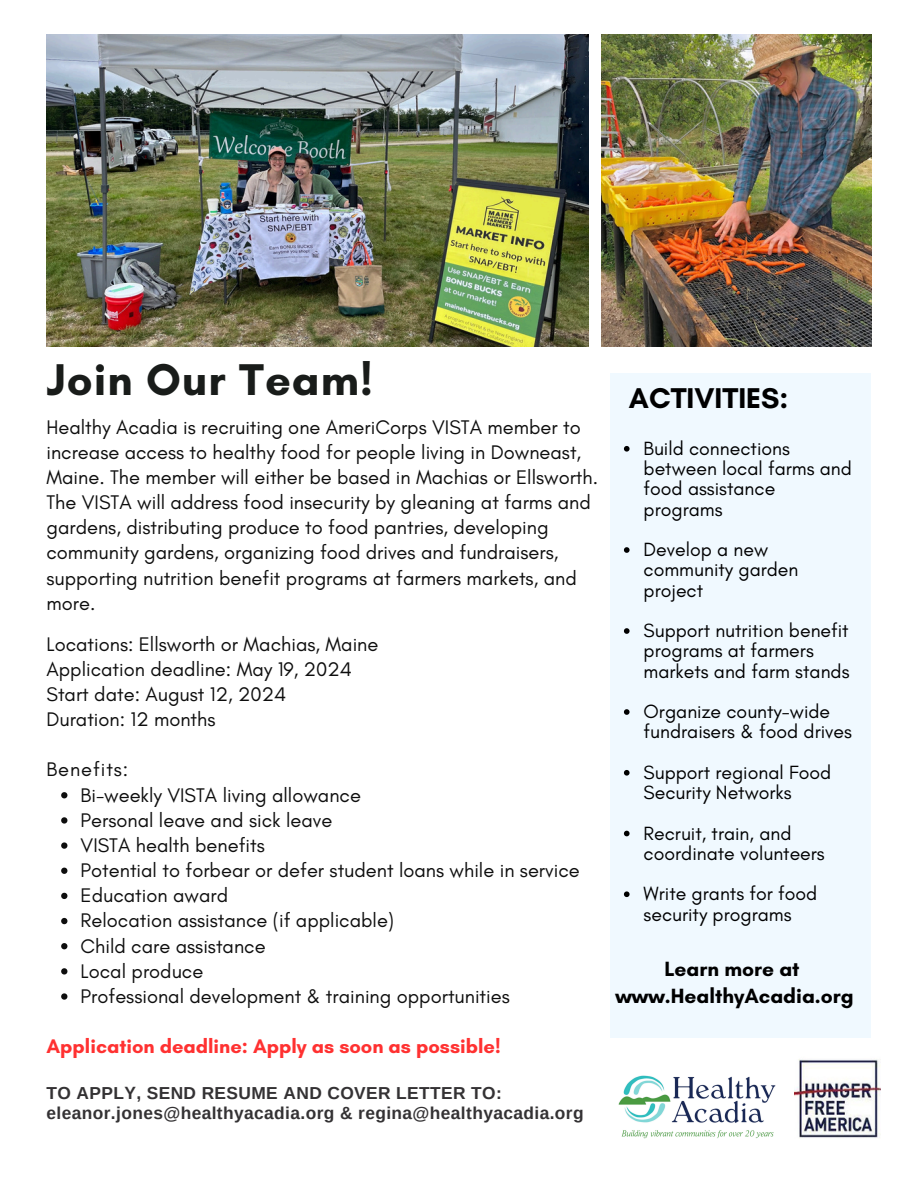
<style>
.page{position:relative;width:918px;height:1188px;background:#fff}
.page>*{position:absolute;margin:0;border:0;box-sizing:border-box;transform-origin:0 0}
.t1{font:700 45.3px "Glacial Indifference";letter-spacing:.025em;color:#191c1a}
.t2{font:700 29.1px "Glacial Indifference";color:#000}
.t3{font:700 21px/27px "Glacial Indifference";color:#000;text-align:center}
.t4{font:20.1px/25.2px "Glacial Indifference";color:#0e0e0e}
.t5{font:700 20.1px "Glacial Indifference";color:#ff3131}
.t6{font:20.1px "Glacial Indifference";letter-spacing:.045em;color:#0e0e0e}
.t7{font:19.5px/20.2px "Glacial Indifference";color:#000}
.t8{font:700 17.4px/20.2px "Arimo";letter-spacing:.025em;color:#343234}
</style>
<div class="page">
<img style="left:46px;top:35px;width:543px;height:311px">
<img style="left:601px;top:35px;width:270px;height:311px">
<img style="left:795px;top:1059px;width:85px;height:79px">
<div style="left:610px;top:373px;width:261px;height:665px;background:#f0f9ff"></div>
<img style="left:618px;top:1075px;width:158px;height:64px">
<svg style="left:61px;top:792px;width:6px;height:6px"></svg>
<svg style="left:61px;top:817px;width:6px;height:7px"></svg>
<svg style="left:61px;top:842px;width:6px;height:7px"></svg>
<svg style="left:61px;top:868px;width:6px;height:6px"></svg>
<svg style="left:61px;top:893px;width:6px;height:6px"></svg>
<svg style="left:61px;top:918px;width:6px;height:6px"></svg>
<svg style="left:61px;top:943px;width:6px;height:6px"></svg>
<svg style="left:61px;top:968px;width:6px;height:7px"></svg>
<svg style="left:61px;top:993px;width:6px;height:7px"></svg>
<svg style="left:624px;top:446px;width:6px;height:6px"></svg>
<svg style="left:624px;top:547px;width:6px;height:6px"></svg>
<svg style="left:624px;top:628px;width:6px;height:6px"></svg>
<svg style="left:624px;top:709px;width:6px;height:6px"></svg>
<svg style="left:624px;top:770px;width:6px;height:6px"></svg>
<svg style="left:624px;top:831px;width:6px;height:5px"></svg>
<svg style="left:624px;top:891px;width:6px;height:6px"></svg>
<p class="t1" style="left:46px;top:352px;width:328px">Join Our Team!</p>
<p class="t4" style="left:46px;top:414px;width:553px">Healthy Acadia is recruiting one AmeriCorps VISTA member to increase access to healthy food for people living in Downeast, Maine. The member will either be based in Machias or Ellsworth.<br>The VISTA will address food insecurity by gleaning at farms and gardens, distributing produce to food pantries, developing community gardens, organizing food drives and fundraisers, supporting nutrition benefit programs at farmers markets, and more.</p>
<p class="t4" style="left:46px;top:631px;width:333px">Locations: Ellsworth or Machias, Maine<br>Application deadline: May 19, 2024<br>Start date: August 12, 2024<br>Duration: 12 months</p>
<p class="t6" style="left:46px;top:757px;width:83px">Benefits:</p>
<p class="t4" style="left:81px;top:782px;width:282px">Bi-weekly VISTA living allowance</p>
<p class="t4" style="left:81px;top:807px;width:253px">Personal leave and sick leave</p>
<p class="t4" style="left:81px;top:832px;width:186px">VISTA health benefits</p>
<p class="t4" style="left:81px;top:857px;width:501px">Potential to forbear or defer student loans while in service</p>
<h3 class="t4" style="left:81px;top:883px;width:149px">Education award</h3>
<h4 class="t4" style="left:81px;top:908px;width:315px">Relocation assistance (if applicable)</h4>
<h4 class="t4" style="left:81px;top:933px;width:187px">Child care assistance</h4>
<h4 class="t4" style="left:81px;top:958px;width:124px">Local produce</h4>
<p class="t4" style="left:81px;top:983px;width:431px">Professional development &amp; training opportunities</p>
<p class="t5" style="left:46px;top:1034px;width:456px">Application deadline: Apply as soon as possible!</p>
<p class="t8" style="left:46px;top:1083px;width:539px">TO APPLY, SEND RESUME AND COVER LETTER TO: eleanor.jones@healthyacadia.org &amp; regina@healthyacadia.org</p>
<p class="t2" style="left:629px;top:380px;width:161px">ACTIVITIES:</p>
<p class="t7" style="left:644px;top:438px;width:210px">Build connections between local farms and food assistance programs</p>
<p class="t7" style="left:644px;top:539px;width:156px">Develop a new community garden project</p>
<p class="t7" style="left:644px;top:620px;width:207px">Support nutrition benefit programs at farmers markets and farm stands</p>
<p class="t7" style="left:644px;top:701px;width:210px">Organize county-wide fundraisers &amp; food drives</p>
<p class="t7" style="left:644px;top:762px;width:189px">Support regional Food<br>Security Networks</p>
<p class="t7" style="left:644px;top:823px;width:183px">Recruit, train, and coordinate volunteers</p>
<h3 class="t7" style="left:644px;top:884px;width:175px">Write grants for food security programs</h3>
<p class="t3" style="left:616px;top:955px;width:240px">Learn more at www.HealthyAcadia.org</p>
</div>
